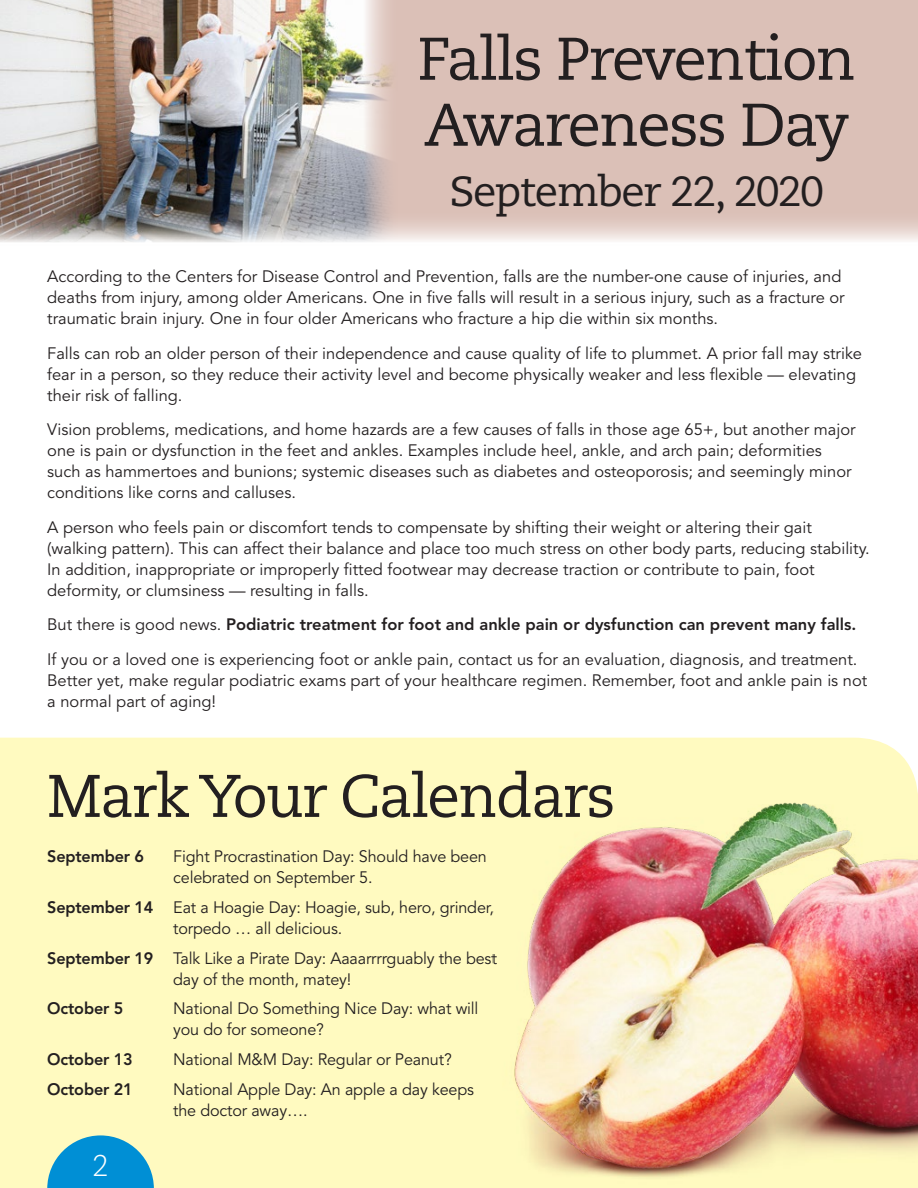
<style>
.page{position:relative;width:918px;height:1188px;background:#fff}
.page>*{position:absolute;margin:0;border:0;box-sizing:border-box;transform-origin:0 0}
.t1{font:60px/66px "Caecilia LT Std";letter-spacing:-.03em;color:#231f20}
.t2{font:42px "Caecilia LT Std";letter-spacing:-.03em;color:#231f20}
.t3{font:300 30px "Caecilia LT Std";color:#fff}
.t4{font:16.5px/21px "Avenir LT Std";color:#231f20}
.t5{font:800 16.5px "Avenir LT Std";letter-spacing:-.01em;color:#231f20}
.s1{font-weight:800}
</style>
<div class="page">
<hr style="left:917px;top:0;width:1px;height:1188px;background:#e9e2d0">
<div style="left:0;top:0;width:918px;height:248px;background:#dbc0b7"></div>
<img style="left:0;top:0;width:391px;height:209px">
<div style="left:0;top:738px;width:918px;height:450px;background:#fffac0"></div>
<svg style="left:47px;top:1135px;width:107px;height:53px;background:#39a7d0"></svg>
<svg style="left:0;top:209px;width:918px;height:61px"></svg>
<img style="left:494px;top:796px;width:424px;height:390px">
<p class="t1" style="left:417px;top:27px;width:440px">Falls Prevention<br>Awareness Day</p>
<p class="t2" style="left:449px;top:167px;width:376px">September 22, 2020</p>
<p class="t4" style="left:47px;top:267px;width:799px">According to the Centers for Disease Control and Prevention, falls are the number-one cause of injuries, and deaths from injury, among older Americans. One in five falls will result in a serious injury, such as a fracture or traumatic brain injury. One in four older Americans who fracture a hip die within six months.</p>
<p class="t4" style="left:47px;top:343px;width:816px">Falls can rob an older person of their independence and cause quality of life to plummet. A prior fall may strike fear in a person, so they reduce their activity level and become physically weaker and less flexible — elevating their risk of falling.</p>
<p class="t4" style="left:47px;top:420px;width:810px">Vision problems, medications, and home hazards are a few causes of falls in those age 65+, but another major one is pain or dysfunction in the feet and ankles. Examples include heel, ankle, and arch pain; deformities such as hammertoes and bunions; systemic diseases such as diabetes and osteoporosis; and seemingly minor conditions like corns and calluses.</p>
<p class="t4" style="left:47px;top:517px;width:824px">A person who feels pain or discomfort tends to compensate by shifting their weight or altering their gait (walking pattern). This can affect their balance and place too much stress on other body parts, reducing stability.<br>In addition, inappropriate or improperly fitted footwear may decrease traction or contribute to pain, foot deformity, or clumsiness — resulting in falls.</p>
<p class="t4" style="left:47px;top:608px;width:812px;line-height:34.5px">But there is good news. <span class="s1">Podiatric treatment for foot and ankle pain or dysfunction can prevent many falls.<br></span>If you or a loved one is experiencing foot or ankle pain, contact us for an evaluation, diagnosis, and treatment.</p>
<p class="t4" style="left:47px;top:670px;width:822px">Better yet, make regular podiatric exams part of your healthcare regimen. Remember, foot and ankle pain is not a normal part of aging!</p>
<p class="t1" style="left:47px;top:764px;width:570px">Mark Your Calendars</p>
<p class="t5" style="left:47px;top:847px;width:98px">September 6</p>
<p class="t4" style="left:173px;top:847px;width:315px">Fight Procrastination Day: Should have been celebrated on September 5.</p>
<p class="t4" style="left:173px;top:897px;width:322px;text-indent:-126px"><span class="s1">September 14</span> Eat a Hoagie Day: Hoagie, sub, hero, grinder, torpedo … all delicious.</p>
<p class="t4" style="left:173px;top:948px;width:325px;text-indent:-126px"><span class="s1">September 19</span> Talk Like a Pirate Day: Aaaarrrrguably the best day of the month, matey!</p>
<p class="t5" style="left:47px;top:999px;width:78px">October 5</p>
<p class="t4" style="left:173px;top:999px;width:307px">National Do Something Nice Day: what will you do for someone?</p>
<p class="t5" style="left:47px;top:1049px;width:87px">October 13</p>
<p class="t4" style="left:173px;top:1049px;width:280px">National M&amp;M Day: Regular or Peanut?</p>
<p class="t5" style="left:47px;top:1079px;width:87px">October 21</p>
<p class="t4" style="left:173px;top:1079px;width:302px">National Apple Day: An apple a day keeps the doctor away….</p>
<p class="t3" style="left:92px;top:1149px;width:18px">2</p>
</div>
